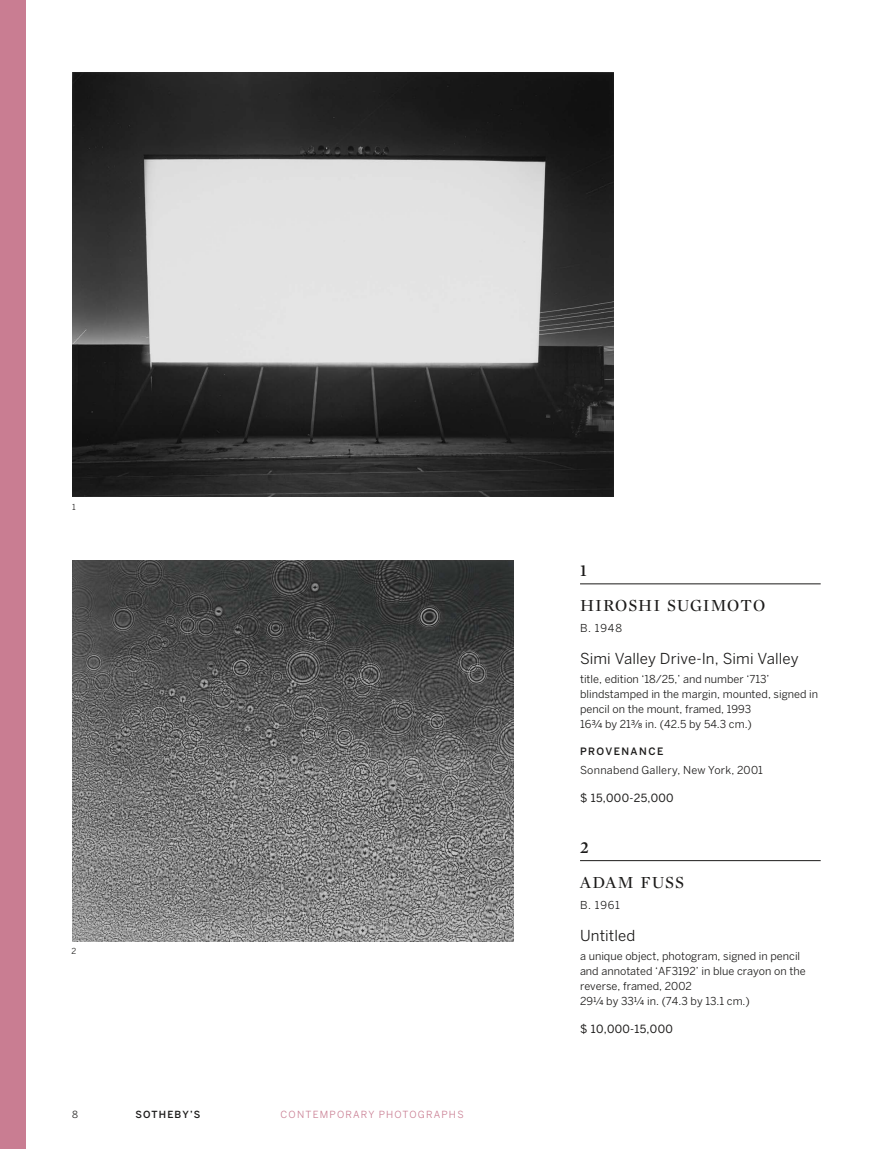
<style>
.page{position:relative;width:893px;height:1149px;background:#fff}
.page>*{position:absolute;margin:0;border:0;box-sizing:border-box;transform-origin:0 0}
.t1{font:17.25px/35.4px "Mercury Display";letter-spacing:.06em;color:#1c1b1a}
.t2{font:15px "Benton Sans";letter-spacing:.005em;color:#1c1b1a}
.t3{font:11.25px "Benton Sans";letter-spacing:.025em;color:#1c1b1a}
.t4{font:10.8px/15px "Benton Sans";color:#1c1b1a}
.t5{font:10.8px "Benton Sans";letter-spacing:.02em;color:#1c1b1a}
.t6{font:500 10.2px "Benton Sans";letter-spacing:.14em;color:#1c1b1a}
.t7{font:9.75px "Benton Sans";letter-spacing:.125em;color:#c97d92}
.t8{font:500 9.75px "Benton Sans";letter-spacing:.12em;color:#1c1b1a}
.t9{font:9.75px "Benton Sans";color:#1c1b1a}
.t10{font:8.25px "Benton Sans";color:#1c1b1a}
.s1{font-weight:600}
</style>
<div class="page">
<img style="left:72px;top:560px;width:442px;height:381px">
<hr style="left:580px;top:583px;width:241px;height:1px;background:#1c1b1a">
<hr style="left:580px;top:860px;width:241px;height:1px;background:#1c1b1a">
<img style="left:72px;top:72px;width:542px;height:424px">
<div style="left:0;top:0;width:26px;height:1148px;background:#c97d92"></div>
<p class="t10" style="left:72px;top:501px;width:5px">1</p>
<p class="t10" style="left:72px;top:946px;width:6px">2</p>
<p class="t9" style="left:72px;top:1108px;width:7px">8</p>
<p class="t8" style="left:135px;top:1108px;width:66px">SOTHEBY’S</p>
<p class="t7" style="left:281px;top:1108px;width:185px">CONTEMPORARY PHOTOGRAPHS</p>
<p class="t1" style="left:580px;top:551px;width:187px"><span class="s1">1<br></span>HIROSHI SUGIMOTO</p>
<p class="t4" style="left:580px;top:620px;width:44px">B. 1948</p>
<p class="t2" style="left:580px;top:649px;width:220px">Simi Valley Drive-In, Simi Valley</p>
<p class="t4" style="left:580px;top:671px;width:240px">title, edition ‘18/25,’ and number ‘713’ blindstamped in the margin, mounted, signed in pencil on the mount, framed, 1993<br>16¾ by 21⅜ in. (42.5 by 54.3 cm.)</p>
<p class="t6" style="left:580px;top:745px;width:85px">PROVENANCE</p>
<p class="t5" style="left:580px;top:763px;width:184px">Sonnabend Gallery, New York, 2001</p>
<p class="t3" style="left:580px;top:791px;width:95px">$ 15,000-25,000</p>
<p class="t1" style="left:580px;top:828px;width:106px"><span class="s1">2<br></span>ADAM FUSS</p>
<p class="t4" style="left:580px;top:897px;width:41px">B. 1961</p>
<p class="t2" style="left:580px;top:925px;width:57px">Untitled</p>
<p class="t4" style="left:580px;top:948px;width:227px">a unique object, photogram, signed in pencil and annotated ‘AF3192’ in blue crayon on the reverse, framed, 2002<br>29¼ by 33¼ in. (74.3 by 13.1 cm.)</p>
<p class="t3" style="left:580px;top:1021px;width:94px">$ 10,000-15,000</p>
</div>
